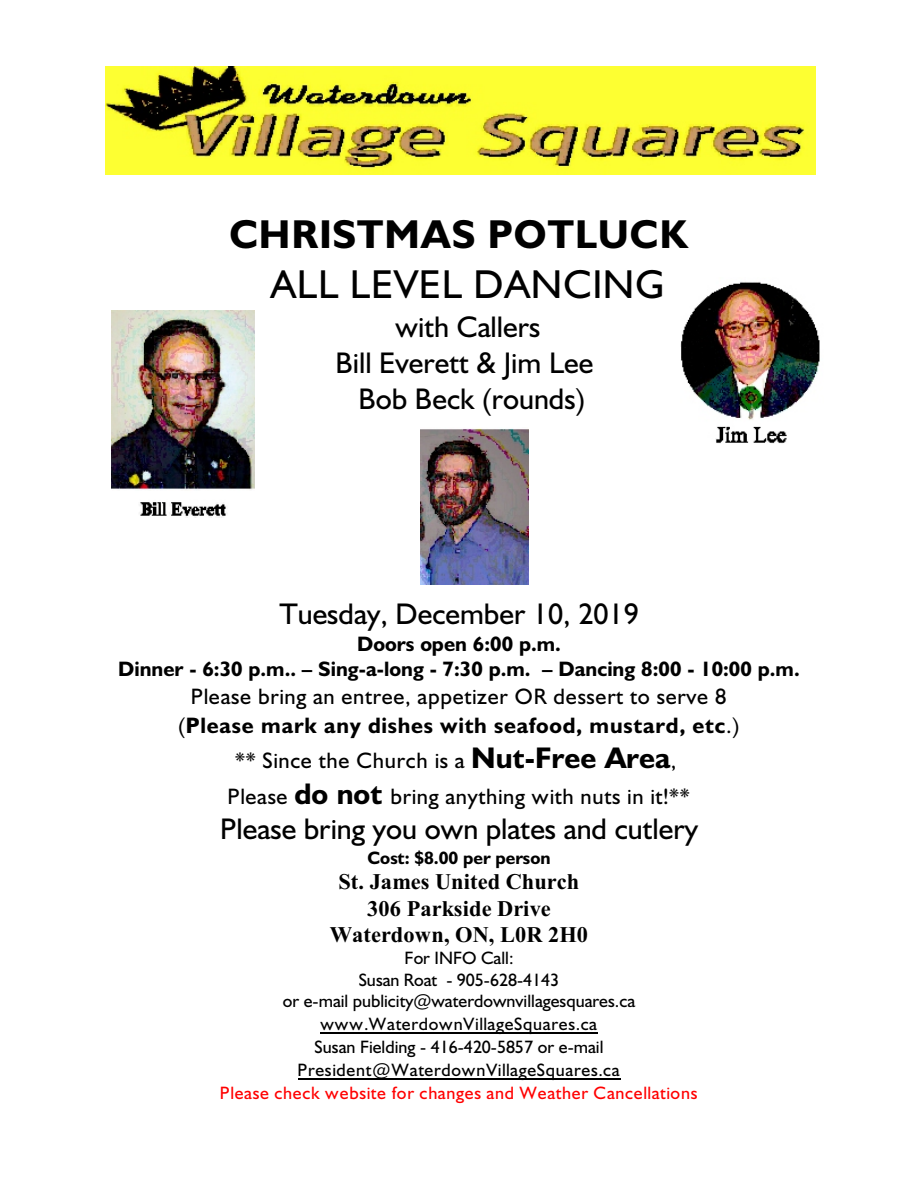
<style>
.page{position:relative;width:918px;height:1188px;background:#fff}
.page>*{position:absolute;margin:0;border:0;box-sizing:border-box;transform-origin:0 0}
.t1{font:700 40.5px "Humanst 521 BT";letter-spacing:.025em;color:#000}
.t2{font:40.5px "Humanst 521 BT";letter-spacing:.02em;color:#000}
.t3{font:30px/35.8px "Humanst 521 BT";color:#000;text-align:center}
.t4{font:22.35px/28.7px "Humanst 521 BT";letter-spacing:.03em;color:#000;text-align:center}
.t5{font:700 22.35px/26.2px "Times New Roman";letter-spacing:.005em;color:#000;text-align:center}
.t6{font:700 21px/25.3px "Humanst 521 BT";letter-spacing:.005em;color:#000;text-align:center}
.t7{font:18px/22.5px "Humanst 521 BT";color:#000;text-align:center}
.t8{font:18px "Humanst 521 BT";letter-spacing:.045em;color:#f00}
.t9{font:700 18px "Humanst 521 BT";letter-spacing:-.005em;color:#000}
.s1{font-weight:700}
.s2{font-weight:700;font-size:30px}
</style>
<div class="page">
<hr style="left:320px;top:1033px;width:278px;height:1px;background:#000">
<hr style="left:298px;top:1079px;width:322px;height:1px;background:#000">
<img style="left:106px;top:67px;width:709px;height:108px">
<img style="left:681px;top:282px;width:139px;height:162px">
<img style="left:112px;top:310px;width:142px;height:207px">
<img style="left:421px;top:428px;width:108px;height:157px">
<h1 class="t1" style="left:230px;top:218px;width:460px">CHRISTMAS POTLUCK</h1>
<h1 class="t2" style="left:271px;top:268px;width:395px">ALL LEVEL DANCING</h1>
<h2 class="t3" style="left:335px;top:311px;width:260px">with Callers<br>Bill Everett &amp; Jim Lee<br>Bob Beck (rounds)</h2>
<h2 class="t3" style="left:279px;top:598px;width:361px">Tuesday, December 10, 2019</h2>
<p class="t6" style="left:118px;top:633px;width:683px">Doors open 6:00 p.m.<br>Dinner - 6:30 p.m.. – Sing-a-long - 7:30 p.m. – Dancing 8:00 - 10:00 p.m.</p>
<p class="t4" style="left:178px;top:684px;width:563px">Please bring an entree, appetizer OR dessert to serve 8 (<span class="s1">Please mark any dishes with seafood, mustard, etc</span>.)</p>
<p class="t4" style="left:228px;top:744px;width:464px;line-height:36px">** Since the Church is a <span class="s2">Nut-Free Area</span>,<br>Please <span class="s2">do not</span> bring anything with nuts in it!**</p>
<h2 class="t3" style="left:220px;top:814px;width:479px">Please bring you own plates and cutlery</h2>
<p class="t9" style="left:368px;top:850px;width:185px">Cost: $8.00 per person</p>
<p class="t5" style="left:330px;top:871px;width:260px">St. James United Church<br>306 Parkside Drive<br>Waterdown, ON, L0R 2H0</p>
<p class="t7" style="left:283px;top:948px;width:354px">For INFO Call:<br>Susan Roat - 905-628-4143<br>or e-mail publicity@waterdownvillagesquares.ca www.WaterdownVillageSquares.ca<br>Susan Fielding - 416-420-5857 or e-mail President@WaterdownVillageSquares.ca</p>
<p class="t8" style="left:220px;top:1086px;width:479px">Please check website for changes and Weather Cancellations</p>
</div>
